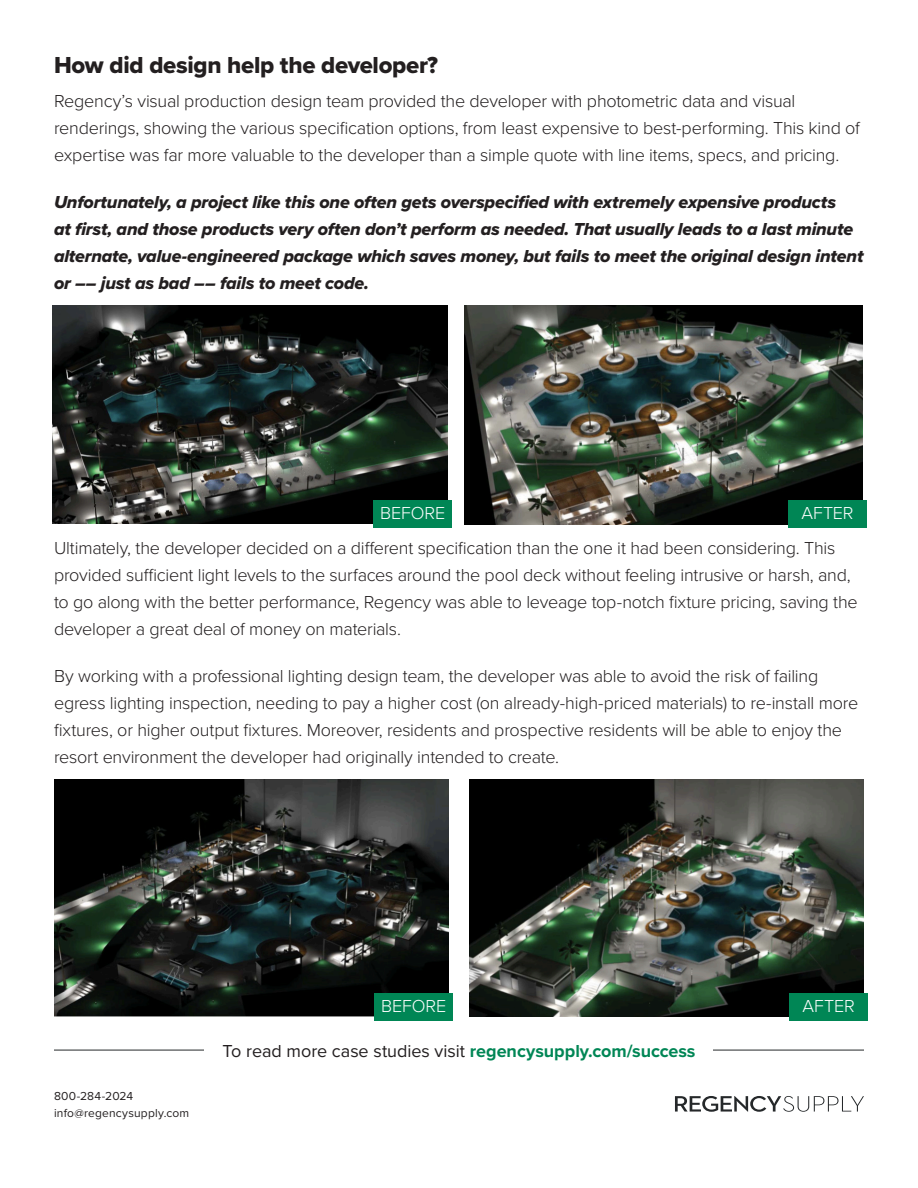
<style>
.page{position:relative;width:918px;height:1188px;background:#fff}
.page>*{position:absolute;margin:0;border:0;box-sizing:border-box;transform-origin:0 0}
.SS{font:24px "Proxima Nova Extrabld";letter-spacing:-.01em;color:#231f20}
.Body_Standard{font:300 18px/27px "Proxima Nova";letter-spacing:-.015em;color:#231f20}
.Body_Standard-2{font:18px/27px "Proxima Nova Extrabld It";letter-spacing:-.01em;color:#231f20}
.Addresses{font:18px "Proxima Nova";color:#231f20}
.Body_Standard-3{font:300 18px "Proxima Nova";letter-spacing:-.005em;color:#fff}
.Addresses-2{font:12px "Proxima Nova";letter-spacing:.015em;color:#231f20}
.s1{font-weight:700;color:#008655}
</style>
<div class="page">
<svg style="left:675px;top:1096px;width:189px;height:16px"></svg>
<hr style="left:54px;top:1050px;width:810px;height:1px;background:#25282a">
<div style="left:205px;top:1043px;width:508px;height:14px;background:#fff"></div>
<img style="left:53px;top:306px;width:394px;height:217px">
<img style="left:54px;top:780px;width:394px;height:236px">
<img style="left:465px;top:306px;width:398px;height:218px">
<img style="left:470px;top:780px;width:394px;height:236px">
<div style="left:373px;top:500px;width:79px;height:27px;background:#008655"></div>
<div style="left:374px;top:993px;width:79px;height:28px;background:#008655"></div>
<div style="left:789px;top:500px;width:78px;height:27px;background:#008655"></div>
<div style="left:790px;top:993px;width:78px;height:28px;background:#008655"></div>
<p class="SS" style="left:54px;top:47px;width:386px">How did design help the developer?</p>
<p class="Body_Standard" style="left:54px;top:86px;width:807px">Regency’s visual production design team provided the developer with photometric data and visual renderings, showing the various specification options, from least expensive to best-performing. This kind of expertise was far more valuable to the developer than a simple quote with line items, specs, and pricing.</p>
<p class="Body_Standard-2" style="left:54px;top:188px;width:811px">Unfortunately, a project like this one often gets overspecified with extremely expensive products<br>at first, and those products very often don’t perform as needed. That usually leads to a last minute alternate, value-engineered package which saves money, but fails to meet the original design intent or –– just as bad –– fails to meet code.</p>
<p class="Body_Standard-3" style="left:380px;top:500px;width:67px">BEFORE</p>
<p class="Body_Standard-3" style="left:801px;top:500px;width:54px">AFTER</p>
<p class="Body_Standard" style="left:54px;top:534px;width:805px">Ultimately, the developer decided on a different specification than the one it had been considering. This provided sufficient light levels to the surfaces around the pool deck without feeling intrusive or harsh, and, to go along with the better performance, Regency was able to leveage top-notch fixture pricing, saving the developer a great deal of money on materials.</p>
<p class="Body_Standard" style="left:54px;top:662px;width:806px">By working with a professional lighting design team, the developer was able to avoid the risk of failing egress lighting inspection, needing to pay a higher cost (on already-high-priced materials) to re-install more fixtures, or higher output fixtures. Moreover, residents and prospective residents will be able to enjoy the resort environment the developer had originally intended to create.</p>
<p class="Addresses-2" style="left:54px;top:1087px;width:81px">800-284-2024</p>
<p class="Addresses-2" style="left:54px;top:1104px;width:137px">info@regencysupply.com</p>
<p class="Body_Standard-3" style="left:381px;top:993px;width:67px">BEFORE</p>
<p class="Addresses" style="left:222px;top:1038px;width:475px">To read more case studies visit <span class="s1">regencysupply.com/success</span></p>
<p class="Body_Standard-3" style="left:802px;top:993px;width:54px">AFTER</p>
</div>
